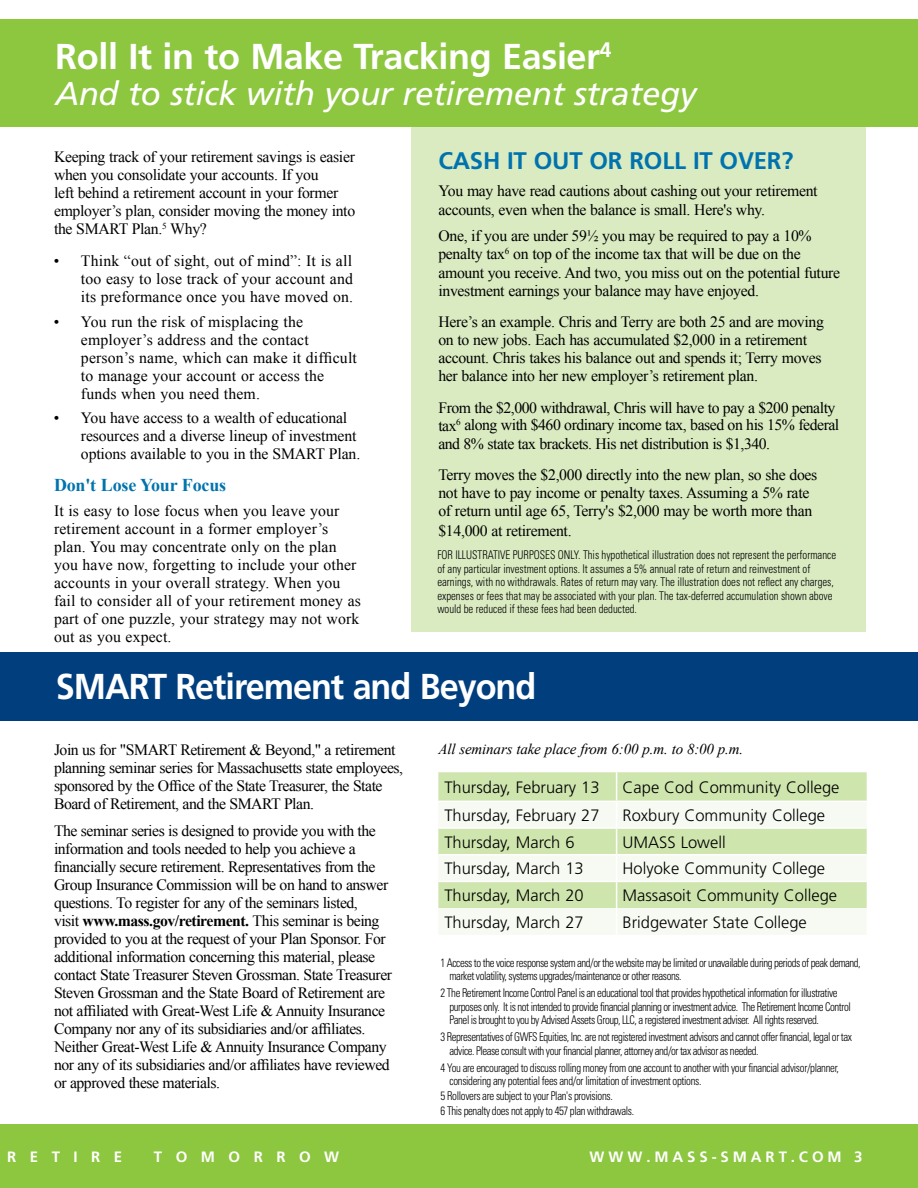
<style>
.page{position:relative;width:918px;height:1188px;background:#fff}
.page>*{position:absolute;margin:0;border:0;box-sizing:border-box;transform-origin:0 0}
.t1{font:700 36px "Frutiger LT Std";letter-spacing:-.01em;color:#fff}
.t2{font:700 36px "Frutiger LT Std";letter-spacing:-.03em;color:#fff;scale:.95 1}
.t3{font:700 36px "Frutiger LT Std";letter-spacing:-.01em;color:#fff;scale:.95 1}
.t4{font:italic 33px "Frutiger LT Std";letter-spacing:-.01em;color:#fff}
.t5{font:700 24px "Frutiger LT Std";color:#0073ae}
.t6{font:700 18px "Times New Roman";letter-spacing:-.01em;color:#0073ae}
.t7{font:300 16.5px "Frutiger LT Std";color:#000}
.t8{font:15.75px/18px "Times New Roman";letter-spacing:-.02em;color:#000}
.t9{font:15.75px/18px "Times New Roman";letter-spacing:.01em;color:#000}
.t10{font:italic 15px "Times New Roman";letter-spacing:-.01em;color:#000}
.t11{font:700 15px "Frutiger LT Std";letter-spacing:.26em;color:#fff}
.t12{font:300 condensed 12px/13.5px "Univers LT Std";letter-spacing:-.04em;color:#000;scale:.9 1}
.t13{font:300 condensed 12px/13.5px "Univers LT Std";color:#000;scale:.9 1}
.s1{font-weight:700}
</style>
<div class="page">
<div style="left:411px;top:119px;width:455px;height:513px;background:#daebc1"></div>
<div style="left:0;top:20px;width:918px;height:108px;background:#8dc63f"></div>
<div style="left:0;top:1124px;width:918px;height:64px;background:#8dc63f"></div>
<div style="left:1px;top:652px;width:917px;height:69px;background:#003e7e"></div>
<svg style="left:438px;top:772px;width:429px;height:29px;background:#d0e5b0"></svg>
<svg style="left:438px;top:802px;width:429px;height:133px;fill:#f7faf2"></svg>
<hr style="left:438px;top:827px;width:179px;height:2px;background:#fff">
<hr style="left:617px;top:827px;width:250px;height:2px;background:#fff">
<hr style="left:438px;top:854px;width:179px;height:1px;background:#fff">
<hr style="left:617px;top:854px;width:250px;height:1px;background:#fff">
<hr style="left:438px;top:881px;width:179px;height:1px;background:#fff">
<hr style="left:617px;top:881px;width:250px;height:1px;background:#fff">
<svg style="left:616px;top:772px;width:1px;height:163px"></svg>
<h1 class="t1" style="left:55px;top:36px;width:558px">Roll It in to Make Tracking Easier<sup>4</sup></h1>
<h2 class="t4" style="left:55px;top:75px;width:643px">And to stick with your retirement strategy</h2>
<p class="t8" style="left:54px;top:148px;width:303px">Keeping track of your retirement savings is easier when you consolidate your accounts. If you<br>left behind a retirement account in your former employer’s plan, consider moving the money into the SMART Plan.<sup>5</sup> Why?</p>
<p class="t8" style="left:81px;top:251px;width:274px;text-align:justify;text-indent:-27px">• Think “out of sight, out of mind”: It is all too easy to lose track of your account and its preformance once you have moved on.</p>
<p class="t9" style="left:81px;top:312px;width:277px;text-indent:-27px">• You run the risk of misplacing the employer’s address and the contact person’s name, which can make it difficult to manage your account or access the funds when you need them.</p>
<p class="t8" style="left:81px;top:409px;width:281px;text-indent:-27px">• You have access to a wealth of educational resources and a diverse lineup of investment options available to you in the SMART Plan.</p>
<p class="t6" style="left:54px;top:472px;width:174px">Don't Lose Your Focus</p>
<p class="t9" style="left:54px;top:501px;width:309px">It is easy to lose focus when you leave your retirement account in a former employer’s plan. You may concentrate only on the plan you have now, forgetting to include your other accounts in your overall strategy. When you fail to consider all of your retirement money as part of one puzzle, your strategy may not work out as you expect.</p>
<h3 class="t5" style="left:438px;top:147px;width:113px">CASH ITOUT</h3>
<h3 class="t5" style="left:590px;top:147px;width:55px">OR ROLL</h3>
<h3 class="t5" style="left:693px;top:147px;width:102px">IT OVER?</h3>
<p class="t8" style="left:438px;top:182px;width:381px">You may have read cautions about cashing out your retirement accounts, even when the balance is small. Here's why.</p>
<p class="t8" style="left:438px;top:227px;width:403px">One, if you are under 59½ you may be required to pay a 10% penalty tax<sup>6</sup> on top of the income tax that will be due on the amount you receive. And two, you miss out on the potential future investment earnings your balance may have enjoyed.</p>
<p class="t8" style="left:438px;top:312px;width:387px">Here’s an example. Chris and Terry are both 25 and are moving on to new jobs. Each has accumulated $2,000 in a retirement account. Chris takes his balance out and spends it; Terry moves her balance into her new employer’s retirement plan.</p>
<p class="t8" style="left:438px;top:398px;width:402px">From the $2,000 withdrawal, Chris will have to pay a $200 penalty tax<sup>6</sup> along with $460 ordinary income tax, based on his 15% federal and 8% state tax brackets. His net distribution is $1,340.</p>
<p class="t8" style="left:438px;top:465px;width:381px">Terry moves the $2,000 directly into the new plan, so she does not have to pay income or penalty taxes. Assuming a 5% rate of return until age 65, Terry's $2,000 may be worth more than</p>
<p class="t8" style="left:438px;top:521px;width:135px">$14,000 at retirement.</p>
<p class="t13" style="left:437px;top:549px;width:445px">FOR ILLUSTRATIVE PURPOSES ONLY. This hypothetical illustration does not represent the performance of any particular investment options. It assumes a 5% annual rate of return and reinvestment of earnings, with no withdrawals. Rates of return may vary. The illustration does not reflect any charges, expenses or fees that may be associated with your plan. The tax-deferred accumulation shown above would be reduced if these fees had been deducted.</p>
<h1 class="t3" style="left:56px;top:665px;width:24px">SMART</h1>
<h1 class="t2" style="left:175px;top:665px;width:381px">Retirement and Beyond</h1>
<p class="t8" style="left:54px;top:740px;width:351px">Join us for "SMART Retirement &amp; Beyond," a retirement planning seminar series for Massachusetts state employees, sponsored by the Office of the State Treasurer, the State Board of Retirement, and the SMART Plan.</p>
<p class="t8" style="left:54px;top:821px;width:340px">The seminar series is designed to provide you with the information and tools needed to help you achieve a financially secure retirement. Representatives from the Group Insurance Commission will be on hand to answer questions. To register for any of the seminars listed,<br>visit <span class="s1">www.mass.gov/retirement.</span> This seminar is being provided to you at the request of your Plan Sponsor. For additional information concerning this material, please contact State Treasurer Steven Grossman. State Treasurer Steven Grossman and the State Board of Retirement are not affiliated with Great-West Life &amp; Annuity Insurance Company nor any of its subsidiaries and/or affiliates.<br>Neither Great-West Life &amp; Annuity Insurance Company nor any of its subsidiaries and/or affiliates have reviewed or approved these materials.</p>
<p class="t10" style="left:438px;top:739px;width:306px">All seminars take place from 6:00 p.m. to 8:00 p.m.</p>
<p class="t7" style="left:444px;top:778px;width:157px">Thursday, February 13</p>
<p class="t7" style="left:623px;top:778px;width:218px">Cape Cod Community College</p>
<p class="t7" style="left:444px;top:806px;width:157px">Thursday, February 27</p>
<p class="t7" style="left:623px;top:806px;width:204px">Roxbury Community College</p>
<p class="t7" style="left:444px;top:833px;width:132px">Thursday, March 6</p>
<p class="t7" style="left:623px;top:833px;width:22px">UMASS</p>
<p class="t7" style="left:681px;top:833px;width:46px">Lowell</p>
<p class="t7" style="left:444px;top:859px;width:141px">Thursday, March 13</p>
<p class="t7" style="left:623px;top:859px;width:204px">Holyoke Community College</p>
<p class="t7" style="left:444px;top:886px;width:141px">Thursday, March 20</p>
<p class="t7" style="left:623px;top:886px;width:216px">Massasoit Community College</p>
<p class="t7" style="left:444px;top:913px;width:141px">Thursday, March 27</p>
<p class="t7" style="left:623px;top:913px;width:186px">Bridgewater State College</p>
<p class="t12" style="left:450px;top:956px;width:458px;text-indent:-9px">1 Access to the voice response system and/or the website may be limited or unavailable during periods of peak demand, market volatility, systems upgrades/maintenance or other reasons.</p>
<p class="t12" style="left:450px;top:986px;width:447px;text-indent:-9px">2 The Retirement I ncome Control Panel is an educational tool that provides hypothetical information for illustrative purposes only. It is not intended to provide financial planning or investment advice. The Retirement I ncome Control<br>Panel is brought to you by Advised Assets Group, LLC, a registered investment adviser. All rights reserved.</p>
<p class="t12" style="left:450px;top:1030px;width:449px;text-indent:-9px">3 Representatives of GWFS Equities, I nc. are not registered investment advisors and cannot offer financial, legal or tax advice. Please consult with your financial planner, attorney and/or tax advisor as needed.</p>
<p class="t12" style="left:450px;top:1061px;width:434px;text-indent:-9px">4 You are encouraged to discuss rolling money from one account to another with your financial advisor/planner, considering any potential fees and/or limitation of investment options.</p>
<p class="t12" style="left:441px;top:1088px;width:216px;line-height:14.9px">5 Rollovers are subject to your Plan's provisions.<br>6 This penalty does not apply to 457 plan withdrawals.</p>
<p class="t11" style="left:7px;top:1148px;width:20px">RETIRE</p>
<p class="t11" style="left:154px;top:1148px;width:25px">TOMORROW</p>
<p class="t11" style="left:590px;top:1148px;width:274px">www.mass-smart.c om 3</p>
</div>
